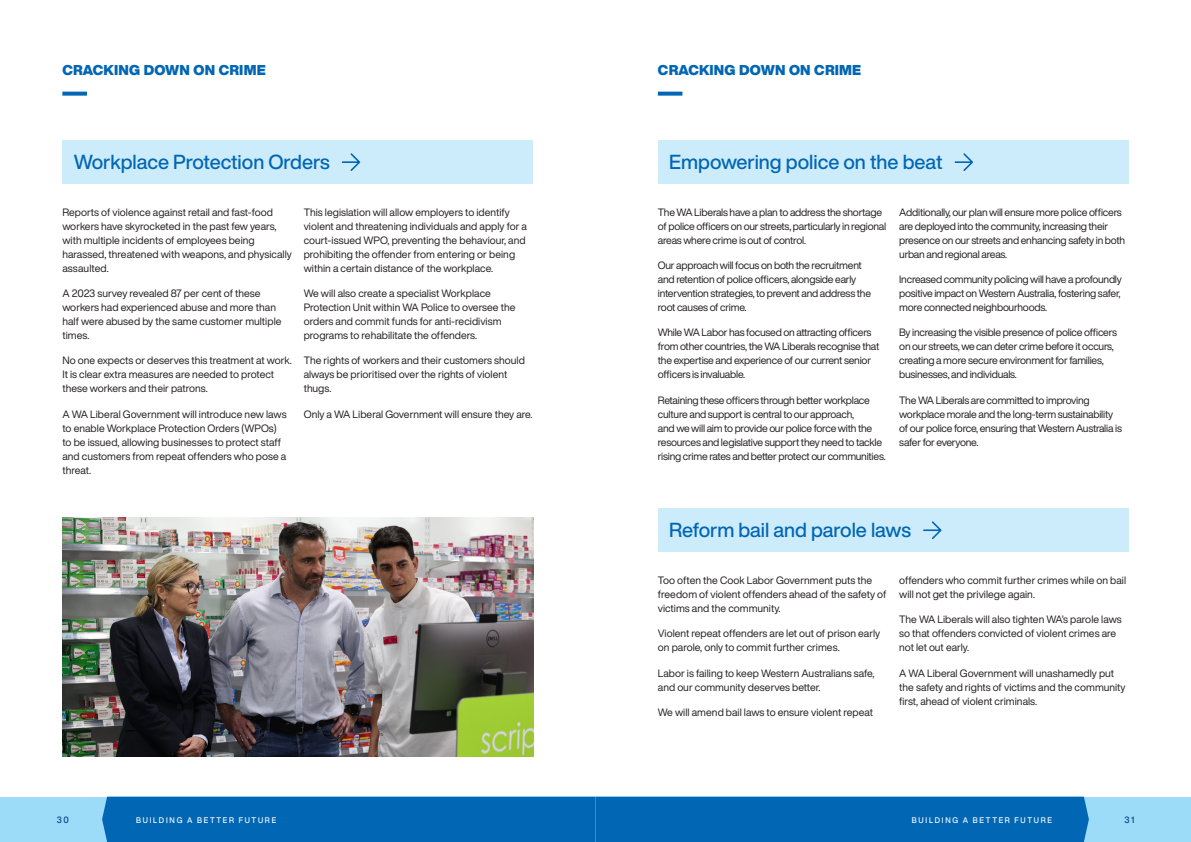
<style>
.page{position:relative;width:1191px;height:842px;background:#fff}
.page>*{position:absolute;margin:0;border:0;box-sizing:border-box;transform-origin:0 0}
.subheading{font:500 20px "Helvetica Now Display";color:#0166b3}
.t1{font:900 14px "Helvetica Now Display";letter-spacing:.01em;color:#0166b3}
.body{font:10.5px/14px "Helvetica Now Display";letter-spacing:.005em;color:#231f20}
.body-2{font:10.5px/14px "Helvetica Now Display";letter-spacing:-.015em;color:#231f20}
.t2{font:500 9px "Helvetica Now Display";color:#01407f;scale:.95 1}
.t3{font:500 8px "Helvetica Now Display";letter-spacing:.23em;color:#fff;scale:.95 1}
</style>
<div class="page">
<div style="left:844px;top:797px;width:347px;height:45px;background:#9cdcf8"></div>
<div style="left:0;top:797px;width:347px;height:45px;background:#9cdcf8"></div>
<div style="left:102px;top:797px;width:987px;height:45px;background:#0166b3"></div>
<svg style="left:62px;top:92px;width:25px;height:4px"></svg>
<div style="left:658px;top:140px;width:470px;height:44px;background:#cdecfb"></div>
<svg style="left:954px;top:153px;width:19px;height:18px"></svg>
<div style="left:62px;top:140px;width:471px;height:44px;background:#cdecfb"></div>
<svg style="left:342px;top:153px;width:18px;height:18px"></svg>
<svg style="left:658px;top:92px;width:24px;height:4px"></svg>
<div style="left:658px;top:508px;width:470px;height:44px;background:#cdecfb"></div>
<svg style="left:923px;top:521px;width:18px;height:18px"></svg>
<img style="left:62px;top:517px;width:471px;height:240px">
<p class="t1" style="left:62px;top:60px;width:205px">CRACKING DOWN ON CRIME</p>
<p class="t1" style="left:658px;top:60px;width:205px">CRACKING DOWN ON CRIME</p>
<p class="subheading" style="left:74px;top:148px;width:257px">Workplace Protection Orders</p>
<p class="body" style="left:62px;top:205px;width:231px">Reports of violence against retail and fast-food workers have skyrocketed in the past few years, with multiple incidents of employees being harassed, threatened with weapons, and physically assaulted.</p>
<p class="body" style="left:62px;top:286px;width:221px">A 2023 survey revealed 87 per cent of these workers had experienced abuse and more than half were abused by the same customer multiple times.</p>
<p class="body" style="left:62px;top:354px;width:231px">No one expects or deserves this treatment at work.<br>It is clear extra measures are needed to protect these workers and their patrons.</p>
<p class="body" style="left:62px;top:407px;width:226px">A WA Liberal Government will introduce new laws to enable Workplace Protection Orders (WPOs) to be issued, allowing businesses to protect staff and customers from repeat offenders who pose a threat.</p>
<p class="body" style="left:304px;top:205px;width:225px">This legislation will allow employers to identify violent and threatening individuals and apply for a court-issued WPO, preventing the behaviour, and prohibiting the offender from entering or being within a certain distance of the workplace.</p>
<p class="body" style="left:304px;top:286px;width:213px">We will also create a specialist Workplace Protection Unit within WA Police to oversee the orders and commit funds for anti-recidivism programs to rehabilitate the offenders.</p>
<p class="body" style="left:304px;top:354px;width:223px">The rights of workers and their customers should always be prioritised over the rights of violent thugs.</p>
<p class="body" style="left:304px;top:407px;width:230px">Only a WA Liberal Government will ensure they are.</p>
<p class="subheading" style="left:669px;top:148px;width:275px">Empowering police on the beat</p>
<p class="body-2" style="left:658px;top:205px;width:230px">The WA Liberals have a plan to address the shortage of police officers on our streets, particularly in regional areas where crime is out of control.</p>
<p class="body-2" style="left:658px;top:258px;width:215px">Our approach will focus on both the recruitment and retention of police officers, alongside early intervention strategies, to prevent and address the root causes of crime.</p>
<p class="body-2" style="left:658px;top:326px;width:223px">While WA Labor has focused on attracting officers from other countries, the WA Liberals recognise that the expertise and experience of our current senior officers is invaluable.</p>
<p class="body-2" style="left:658px;top:393px;width:229px">Retaining these officers through better workplace culture and support is central to our approach,<br>and we will aim to provide our police force with the resources and legislative support they need to tackle rising crime rates and better protect our communities.</p>
<p class="body-2" style="left:899px;top:205px;width:227px">Additionally, our plan will ensure more police officers are deployed into the community, increasing their presence on our streets and enhancing safety in both urban and regional areas.</p>
<p class="body-2" style="left:899px;top:272px;width:224px;text-align:justify">Increased community policing will have a profoundly positive impact on Western Australia, fostering safer, more connected neighbourhoods.</p>
<p class="body-2" style="left:899px;top:326px;width:219px">By increasing the visible presence of police officers on our streets, we can deter crime before it occurs, creating a more secure environment for families, businesses, and individuals.</p>
<p class="body-2" style="left:899px;top:393px;width:224px">The WA Liberals are committed to improving workplace morale and the long-term sustainability of our police force, ensuring that Western Australia is safer for everyone.</p>
<p class="subheading" style="left:669px;top:516px;width:243px">Reform bail and parole laws</p>
<p class="body" style="left:658px;top:573px;width:230px">Too often the Cook Labor Government puts the freedom of violent offenders ahead of the safety of victims and the community.</p>
<p class="body" style="left:658px;top:626px;width:224px">Violent repeat offenders are let out of prison early on parole, only to commit further crimes.</p>
<p class="body" style="left:658px;top:666px;width:218px">Labor is failing to keep Western Australians safe, and our community deserves better.</p>
<p class="body" style="left:658px;top:705px;width:217px">We will amend bail laws to ensure violent repeat</p>
<p class="body" style="left:899px;top:573px;width:228px">offenders who commit further crimes while on bail will not get the privilege again.</p>
<p class="body" style="left:899px;top:612px;width:224px">The WA Liberals will also tighten WA’s parole laws so that offenders convicted of violent crimes are not let out early.</p>
<p class="body" style="left:899px;top:666px;width:228px">A WA Liberal Government will unashamedly put the safety and rights of victims and the community first, ahead of violent criminals.</p>
<p class="t2" style="left:57px;top:814px;width:14px">30</p>
<p class="t3" style="left:136px;top:814px;width:149px">BUILDING A BETTER FUTURE</p>
<p class="t3" style="left:912px;top:814px;width:149px">BUILDING A BETTER FUTURE</p>
<p class="t2" style="left:1124px;top:814px;width:12px">31</p>
</div>
